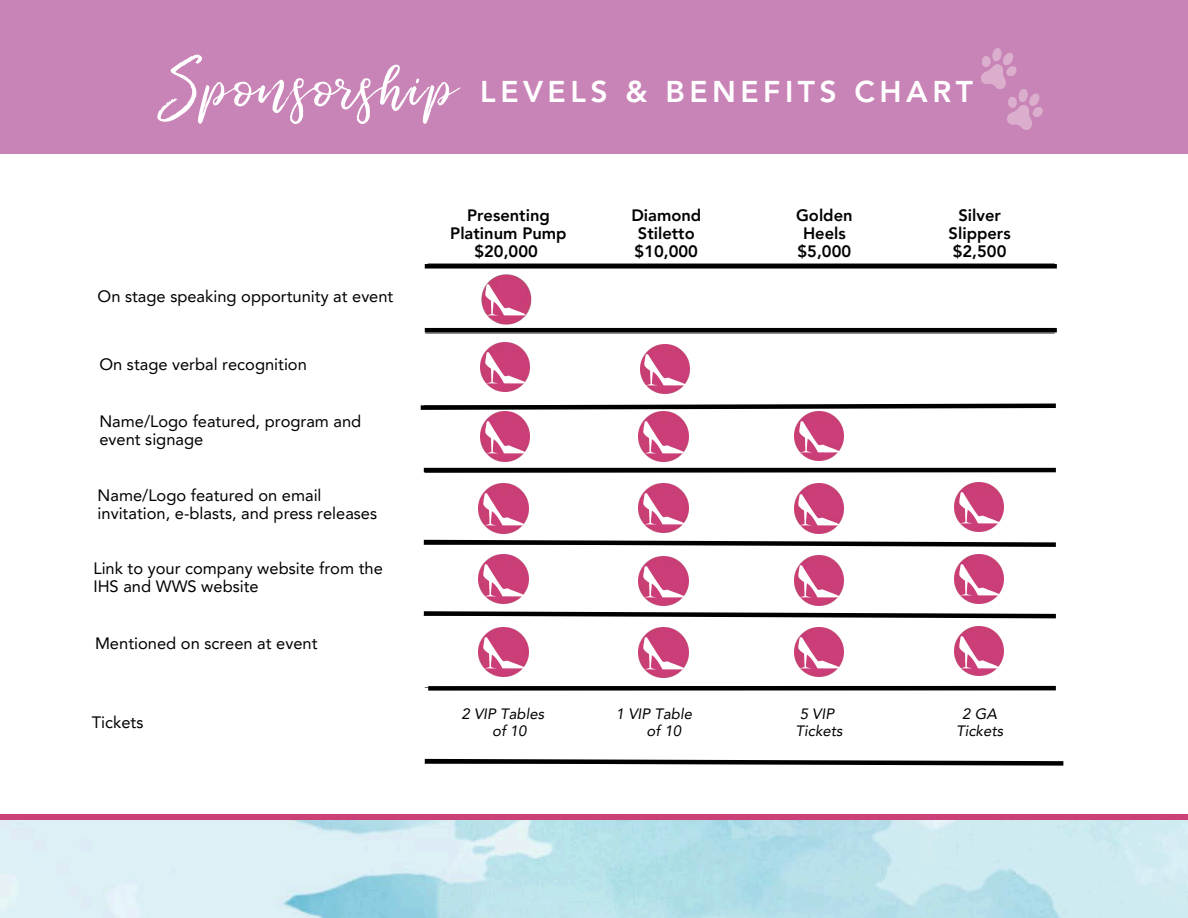
<style>
.page{position:relative;width:1188px;height:918px;background:#fff}
.page>*{position:absolute;margin:0;border:0;box-sizing:border-box;transform-origin:0 0}
.t1{font:60px "Loveline";letter-spacing:.025em;color:#fff}
.t2{font:800 30px "Avenir LT Pro";letter-spacing:.15em;color:#fff}
.t3{font:16.5px/18px "Avenir LT Pro";color:#000}
.t4{font:800 16.5px/18px "Avenir LT Pro";color:#000;text-align:center}
.t5{font:italic 15px/16.8px "Avenir LT Pro";color:#000;text-align:center}
</style>
<div class="page">
<div style="left:0;top:0;width:1188px;height:154px;background:#c984b7"></div>
<svg style="left:425px;top:472px;width:631px;height:1px"></svg>
<img style="left:424px;top:263px;width:633px;height:71px">
<img style="left:480px;top:342px;width:50px;height:50px">
<img style="left:480px;top:412px;width:50px;height:49px">
<img style="left:479px;top:484px;width:49px;height:49px">
<img style="left:479px;top:554px;width:49px;height:50px">
<img style="left:479px;top:627px;width:49px;height:50px">
<img style="left:794px;top:412px;width:50px;height:49px">
<img style="left:794px;top:484px;width:50px;height:49px">
<img style="left:794px;top:556px;width:50px;height:49px">
<img style="left:794px;top:627px;width:50px;height:50px">
<img style="left:954px;top:482px;width:50px;height:50px">
<img style="left:954px;top:554px;width:50px;height:50px">
<img style="left:954px;top:626px;width:50px;height:50px">
<img style="left:640px;top:344px;width:50px;height:50px">
<img style="left:639px;top:412px;width:49px;height:49px">
<img style="left:639px;top:483px;width:49px;height:50px">
<img style="left:639px;top:556px;width:49px;height:50px">
<img style="left:639px;top:628px;width:49px;height:49px">
<img style="left:485px;top:284px;width:41px;height:32px">
<img style="left:485px;top:352px;width:41px;height:32px">
<img style="left:485px;top:422px;width:41px;height:31px">
<img style="left:484px;top:494px;width:40px;height:31px">
<img style="left:484px;top:565px;width:40px;height:31px">
<img style="left:484px;top:637px;width:40px;height:32px">
<img style="left:799px;top:421px;width:41px;height:32px">
<img style="left:799px;top:494px;width:40px;height:32px">
<img style="left:799px;top:566px;width:40px;height:31px">
<img style="left:799px;top:637px;width:40px;height:32px">
<img style="left:959px;top:492px;width:41px;height:32px">
<img style="left:959px;top:564px;width:41px;height:32px">
<img style="left:959px;top:637px;width:41px;height:31px">
<img style="left:645px;top:354px;width:40px;height:32px">
<img style="left:644px;top:422px;width:40px;height:31px">
<img style="left:644px;top:493px;width:40px;height:32px">
<img style="left:644px;top:566px;width:40px;height:32px">
<img style="left:644px;top:638px;width:40px;height:31px">
<img style="left:0;top:820px;width:1188px;height:98px">
<div style="left:0;top:814px;width:1188px;height:6px;background:#ca4077"></div>
<img style="left:981px;top:48px;width:62px;height:82px">
<svg style="left:420px;top:403px;width:636px;height:9px"></svg>
<hr style="left:425px;top:328px;width:632px;height:4px;background:#000">
<hr style="left:424px;top:468px;width:632px;height:4px;background:#000">
<svg style="left:423px;top:539px;width:633px;height:8px"></svg>
<div style="left:428px;top:686px;width:628px;height:5px;background:#000"></div>
<svg style="left:423px;top:611px;width:633px;height:8px"></svg>
<svg style="left:424px;top:758px;width:640px;height:8px"></svg>
<div style="left:425px;top:264px;width:632px;height:5px;background:#000"></div>
<p class="t1" style="left:168px;top:50px;width:291px">Sponsorship</p>
<p class="t2" style="left:480px;top:79px;width:494px">LEVELS &amp; BENEFITS CHART</p>
<p class="t3" style="left:98px;top:288px;width:297px">On stage speaking opportunity at event</p>
<p class="t3" style="left:99px;top:357px;width:209px">On stage verbal recognition</p>
<p class="t3" style="left:99px;top:414px;width:263px">Name/Logo featured, program and event signage</p>
<p class="t3" style="left:98px;top:488px;width:281px">Name/Logo featured on email invitation, e-blasts, and press releases</p>
<p class="t3" style="left:93px;top:560px;width:291px">Link to your company website from the<br>IHS and WWS website</p>
<p class="t3" style="left:95px;top:636px;width:224px">Mentioned on screen at event</p>
<p class="t3" style="left:92px;top:715px;width:53px">Tickets</p>
<p class="t4" style="left:450px;top:208px;width:118px">Presenting<br>Platinum Pump $20,000</p>
<p class="t4" style="left:631px;top:208px;width:71px;text-align:left">Diamond<br>Stiletto $10,000</p>
<p class="t4" style="left:796px;top:208px;width:58px">Golden<br>Heels $5,000</p>
<p class="t4" style="left:949px;top:208px;width:64px">Silver<br>Slippers $2,500</p>
<p class="t5" style="left:462px;top:707px;width:84px">2 VIP Tables</p>
<p class="t5" style="left:492px;top:724px;width:36px">of 10</p>
<p class="t5" style="left:616px;top:707px;width:78px">1 VIP Table</p>
<p class="t5" style="left:647px;top:724px;width:36px">of 10</p>
<p class="t5" style="left:800px;top:707px;width:36px">5 VIP</p>
<p class="t5" style="left:796px;top:724px;width:48px">Tickets</p>
<p class="t5" style="left:956px;top:707px;width:48px">2 GA<br>Tickets</p>
</div>
